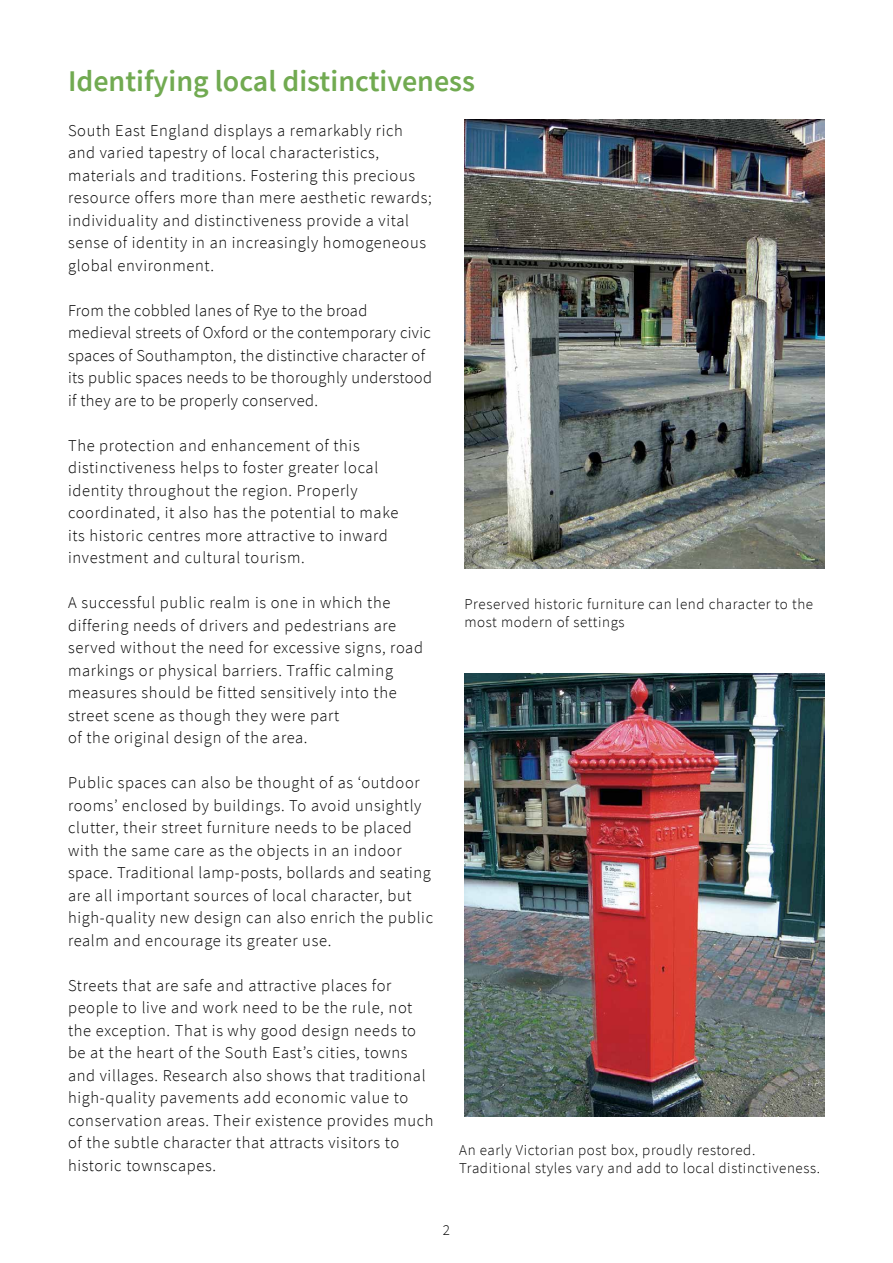
<style>
.page{position:relative;width:893px;height:1263px;background:#fff}
.page>*{position:absolute;margin:0;border:0;box-sizing:border-box;transform-origin:0 0}
.Page_title{font:600 30px "Source Sans Pro";color:#71aa51}
.Body_text{font:300 16.5px/22.5px "Source Sans Pro";letter-spacing:.04em;color:#000}
.Body_text-2{font:300 16.5px/22.5px "Source Sans Pro";letter-spacing:.02em;color:#000}
.IMAGE_text{font:300 15px/18px "Source Sans Pro";letter-spacing:.04em;color:#000}
</style>
<div class="page">
<img style="left:465px;top:119px;width:360px;height:449px">
<img style="left:465px;top:673px;width:360px;height:443px">
<p class="Page_title" style="left:68px;top:61px;width:409px">Identifying local distinctiveness</p>
<p class="Body_text" style="left:68px;top:119px;width:365px">South East England displays a remarkably rich and varied tapestry of local characteristics, materials and traditions. Fostering this precious resource offers more than mere aesthetic rewards; individuality and distinctiveness provide a vital sense of identity in an increasingly homogeneous global environment.</p>
<p class="Body_text-2" style="left:68px;top:299px;width:365px">From the cobbled lanes of Rye to the broad medieval streets of Oxford or the contemporary civic spaces of Southampton, the distinctive character of its public spaces needs to be thoroughly understood if they are to be properly conserved.</p>
<p class="Body_text" style="left:68px;top:434px;width:332px">The protection and enhancement of this distinctiveness helps to foster greater local identity throughout the region. Properly coordinated, it also has the potential to make its historic centres more attractive to inward investment and cultural tourism.</p>
<p class="Body_text" style="left:68px;top:591px;width:356px">A successful public realm is one in which the differing needs of drivers and pedestrians are served without the need for excessive signs, road markings or physical barriers. Traffic calming measures should be fitted sensitively into the street scene as though they were part<br>of the original design of the area.</p>
<p class="Body_text" style="left:68px;top:771px;width:367px">Public spaces can also be thought of as ‘outdoor rooms’ enclosed by buildings. To avoid unsightly clutter, their street furniture needs to be placed with the same care as the objects in an indoor space. Traditional lamp-posts, bollards and seating are all important sources of local character, but high-quality new design can also enrich the public realm and encourage its greater use.</p>
<p class="Body_text" style="left:68px;top:974px;width:367px">Streets that are safe and attractive places for people to live and work need to be the rule, not the exception. That is why good design needs to be at the heart of the South East’s cities, towns and villages. Research also shows that traditional high-quality pavements add economic value to conservation areas. Their existence provides much of the subtle character that attracts visitors to historic townscapes.</p>
<p class="IMAGE_text" style="left:464px;top:595px;width:350px">Preserved historic furniture can lend character to the most modern of settings</p>
<p class="IMAGE_text" style="left:459px;top:1141px;width:362px">An early Victorian post box, proudly restored.<br>Traditional styles vary and add to local distinctiveness.</p>
<p class="IMAGE_text" style="left:443px;top:1220px;width:9px">2</p>
</div>
